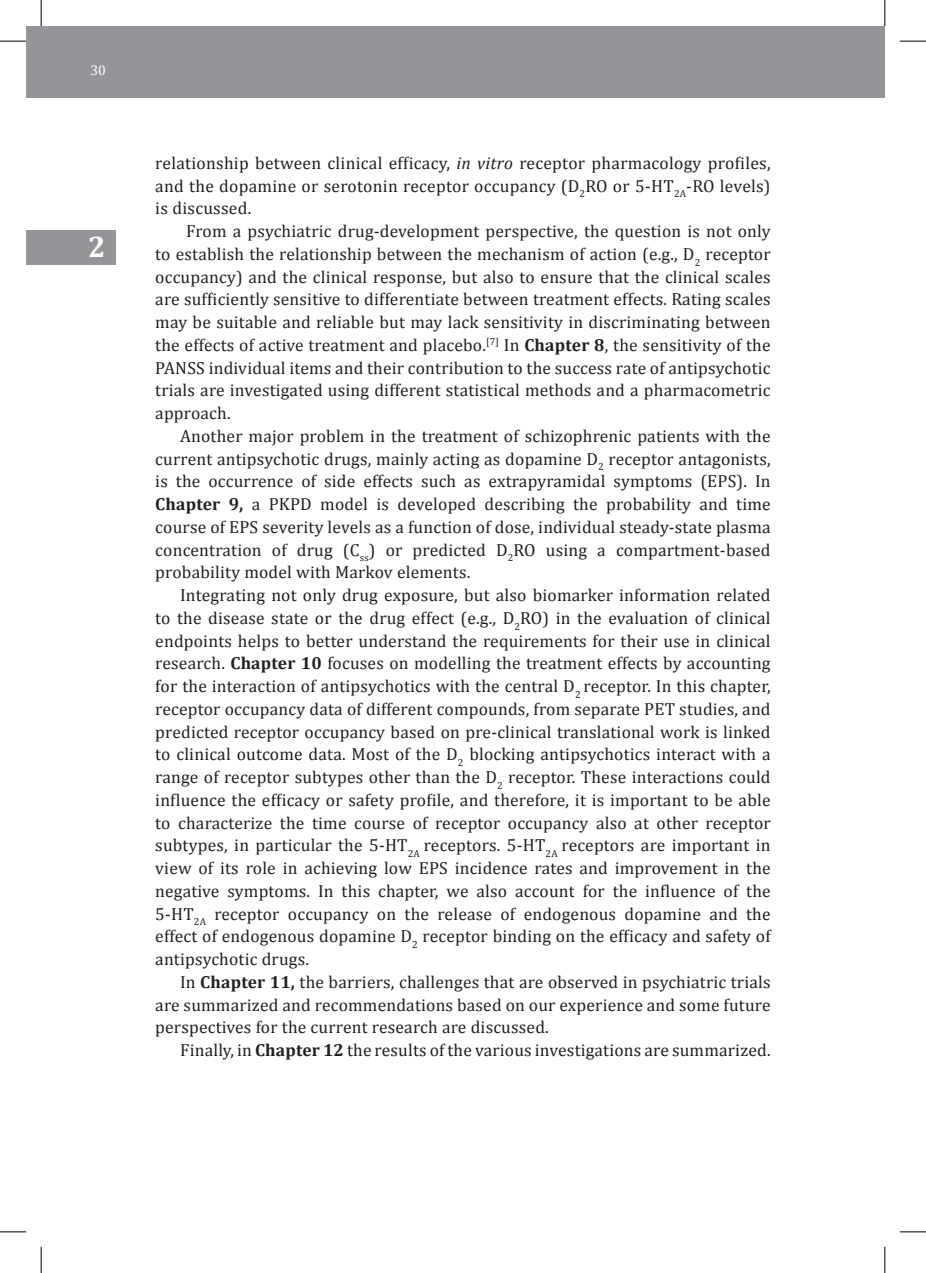
<style>
.page{position:relative;width:926px;height:1273px;background:#fff}
.page>*{position:absolute;margin:0;border:0;box-sizing:border-box;transform-origin:0 0}
.t1{font:700 29.75px "Cambria";color:#fff}
.t2{font:17.5px/22.8px "Cambria";letter-spacing:.01em;color:#231f20;text-align:justify}
.t3{font:14px "Cambria";color:#fff}
.s1{font-style:italic}
.s2{font-weight:700}
</style>
<div class="page">
<div style="left:26px;top:230px;width:90px;height:34px;background:#939598"></div>
<div style="left:26px;top:26px;width:858px;height:72px;background:#939598"></div>
<svg style="left:0;top:41px;width:26px;height:1px"></svg>
<svg style="left:899px;top:41px;width:27px;height:1px"></svg>
<svg style="left:0;top:1231px;width:26px;height:1px"></svg>
<svg style="left:899px;top:1231px;width:27px;height:1px"></svg>
<svg style="left:41px;top:0;width:1px;height:26px"></svg>
<svg style="left:41px;top:1247px;width:1px;height:26px"></svg>
<svg style="left:884px;top:0;width:1px;height:26px"></svg>
<svg style="left:884px;top:1247px;width:1px;height:26px"></svg>
<p class="t3" style="left:90px;top:62px;width:17px">30</p>
<h1 class="t1" style="left:88px;top:229px;width:19px">2</h1>
<p class="t2" style="left:155px;top:151px;width:617px">relationship between clinical efficacy, <span class="s1">in vitro</span> receptor pharmacology profiles, and the dopamine or serotonin receptor occupancy (D<sub>2</sub>RO or 5-HT<sub>2A</sub>-RO levels) is discussed.</p>
<p class="t2" style="left:155px;top:220px;width:617px;text-indent:31px">From a psychiatric drug-development perspective, the question is not only to establish the relationship between the mechanism of action (e.g., D<sub>2</sub> receptor occupancy) and the clinical response, but also to ensure that the clinical scales are sufficiently sensitive to differentiate between treatment effects. Rating scales may be suitable and reliable but may lack sensitivity in discriminating between the effects of active treatment and placebo.<sup>[7]</sup> In <span class="s2">Chapter 8</span>, the sensitivity of the PANSS individual items and their contribution to the success rate of antipsychotic trials are investigated using different statistical methods and a pharmacometric approach.</p>
<p class="t2" style="left:155px;top:424px;width:617px;text-indent:25px">Another major problem in the treatment of schizophrenic patients with the current antipsychotic drugs, mainly acting as dopamine D<sub>2</sub> receptor antagonists, is the occurrence of side effects such as extrapyramidal symptoms (EPS). In <span class="s2">Chapter 9,</span> a PKPD model is developed describing the probability and time course of EPS severity levels as a function of dose, individual steady-state plasma concentration of drug (C<sub>ss</sub>) or predicted D<sub>2</sub>RO using a compartment-based probability model with Markov elements.</p>
<p class="t2" style="left:155px;top:584px;width:617px;text-indent:25px">Integrating not only drug exposure, but also biomarker information related to the disease state or the drug effect (e.g., D<sub>2</sub>RO) in the evaluation of clinical endpoints helps to better understand the requirements for their use in clinical research. <span class="s2">Chapter 10</span> focuses on modelling the treatment effects by accounting for the interaction of antipsychotics with the central D<sub>2</sub> receptor. In this chapter, receptor occupancy data of different compounds, from separate PET studies, and predicted receptor occupancy based on pre-clinical translational work is linked to clinical outcome data. Most of the D<sub>2</sub> blocking antipsychotics interact with a range of receptor subtypes other than the D<sub>2</sub> receptor. These interactions could influence the efficacy or safety profile, and therefore, it is important to be able to characterize the time course of receptor occupancy also at other receptor subtypes, in particular the 5-HT<sub>2A</sub> receptors. 5-HT<sub>2A</sub> receptors are important in view of its role in achieving low EPS incidence rates and improvement in the negative symptoms. In this chapter, we also account for the influence of the 5-HT<sub>2A</sub> receptor occupancy on the release of endogenous dopamine and the effect of endogenous dopamine D<sub>2</sub> receptor binding on the efficacy and safety of antipsychotic drugs.</p>
<p class="t2" style="left:155px;top:970px;width:617px;text-indent:25px">In <span class="s2">Chapter 11,</span> the barriers, challenges that are observed in psychiatric trials are summarized and recommendations based on our experience and some future perspectives for the current research are discussed.</p>
<p class="t2" style="left:180px;top:1039px;width:592px">Finally, in <span class="s2">Chapter 12</span> the results of the various investigations are summarized.</p>
</div>
